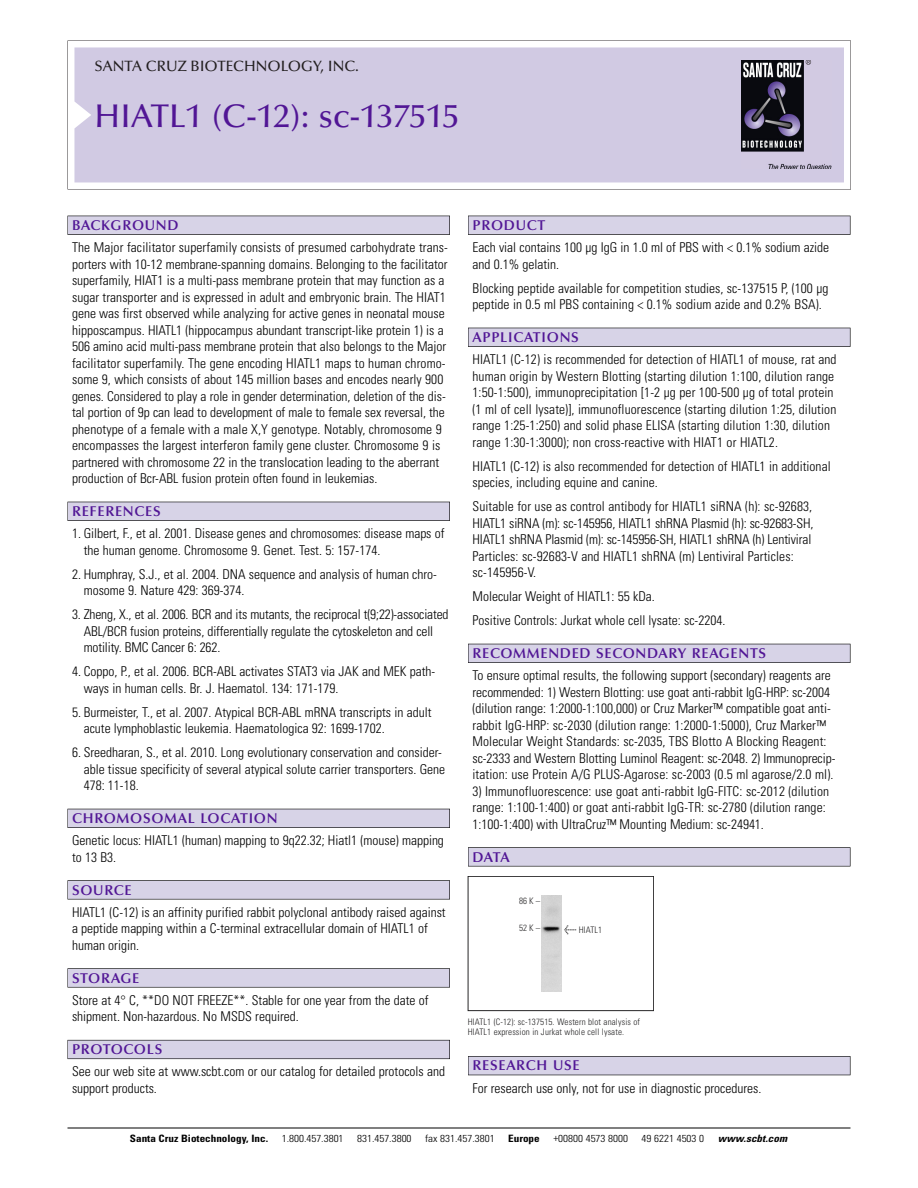
<style>
.page{position:relative;width:918px;height:1188px;background:#fff}
.page>*{position:absolute;margin:0;border:0;box-sizing:border-box;transform-origin:0 0}
.t1{font:500 33px "Optima";color:#511695}
.t2{font:500 15px "Optima";color:#231f20}
.t3{font:600 14.25px "Optima";letter-spacing:.05em;color:#511695}
.t4{font:300 condensed 13.5px/16.5px "Univers";color:#000}
.t5{font:300 condensed 10.2px "Univers";color:#000;scale:1.1 1}
.t6{font:700 condensed 10.2px "Univers";color:#000;scale:1.1 1}
.t7{font:italic 700 condensed 10.2px "Univers";letter-spacing:.005em;color:#000;scale:1.1 1}
.t8{font:9px/10.5px "Univers Condensed Light+HQMTQH";letter-spacing:.015em;color:#272627}
.s1{font-family:"Meta Plus Book Roman+SYVDWT";font-size:10.5px}
</style>
<div class="page">
<svg style="left:68px;top:40px;width:783px;height:149px"></svg>
<div style="left:74px;top:47px;width:770px;height:135px;background:#d1cae3"></div>
<img style="left:741px;top:60px;width:90px;height:108px">
<div style="left:68px;top:216px;width:382px;height:19px;background:#525155"></div>
<div style="left:68px;top:216px;width:381px;height:18px;background:#d7d3e7"></div>
<div style="left:68px;top:502px;width:382px;height:19px;background:#515055"></div>
<div style="left:68px;top:502px;width:381px;height:18px;background:#d7d3e7"></div>
<div style="left:68px;top:809px;width:382px;height:19px;background:#525158"></div>
<div style="left:68px;top:809px;width:381px;height:18px;background:#d7d3e7"></div>
<div style="left:68px;top:880px;width:382px;height:19px;background:#575759"></div>
<div style="left:68px;top:881px;width:381px;height:18px;background:#d7d3e7"></div>
<svg style="left:68px;top:968px;width:382px;height:20px"></svg>
<div style="left:68px;top:969px;width:381px;height:18px;background:#d7d3e7"></div>
<div style="left:68px;top:1040px;width:382px;height:19px;background:#66646e"></div>
<div style="left:68px;top:1040px;width:381px;height:18px;background:#d7d3e7"></div>
<div style="left:468px;top:216px;width:382px;height:19px;background:#525155"></div>
<div style="left:468px;top:216px;width:382px;height:18px;background:#d7d3e7"></div>
<div style="left:468px;top:328px;width:382px;height:19px;background:#515055"></div>
<div style="left:468px;top:328px;width:382px;height:18px;background:#d7d3e7"></div>
<div style="left:468px;top:644px;width:382px;height:19px;background:#525158"></div>
<div style="left:468px;top:644px;width:382px;height:18px;background:#d7d3e7"></div>
<div style="left:468px;top:847px;width:382px;height:19px;background:#575759"></div>
<div style="left:468px;top:848px;width:382px;height:18px;background:#d7d3e7"></div>
<div style="left:468px;top:1056px;width:382px;height:19px;background:#525158"></div>
<div style="left:468px;top:1057px;width:382px;height:18px;background:#d7d3e7"></div>
<hr style="left:68px;top:1128px;width:782px;height:1px;background:#000">
<div style="left:468px;top:876px;width:186px;height:135px;border:1px solid #272627"></div>
<img style="left:541px;top:896px;width:21px;height:96px">
<p class="t2" style="left:94px;top:61px;width:266px">SANTA CRUZ BIOTECHNOLOGY, INC.</p>
<h1 class="t1" style="left:94px;top:103px;width:366px">HIATL1 (C-12): sc-137515</h1>
<p class="t3" style="left:72px;top:219px;width:108px">BACKGROUND</p>
<p class="t4" style="left:72px;top:240px;width:378px">The Major facilitator superfamily consists of presumed carbohydrate trans&shy;porters with 10-12 membrane-spanning domains. Belonging to the facilitator superfamily, HIAT1 is a multi-pass membrane protein that may function as a sugar transporter and is expressed in adult and embryonic brain. The HIAT1 gene was first observed while analyzing for active genes in neonatal mouse hipposcampus. HIATL1 (hippocampus abundant transcript-like protein 1) is a 506 amino acid multi-pass membrane protein that also belongs to the Major facilitator superfamily. The gene encoding HIATL1 maps to human chromo&shy;some 9, which consists of about 145 million bases and encodes nearly 900 genes. Considered to play a role in gender determination, deletion of the dis&shy;tal portion of 9p can lead to development of male to female sex reversal, the phenotype of a female with a male X,Y genotype. Notably, chromosome 9 encompasses the largest interferon family gene cluster. Chromosome 9 is partnered with chromosome 22 in the translocation leading to the aberrant production of Bcr-ABL fusion protein often found in leukemias.</p>
<p class="t3" style="left:72px;top:506px;width:90px">REFERENCES</p>
<p class="t4" style="left:84px;top:526px;width:362px;text-indent:-12px">1. Gilbert, F., et al. 2001. Disease genes and chromosomes: disease maps of the human genome. Chromosome 9. Genet. Test. 5: 157-174.</p>
<p class="t4" style="left:84px;top:567px;width:355px;text-indent:-12px">2. Humphray, S.J., et al. 2004. DNA sequence and analysis of human chro&shy;mosome 9. Nature 429: 369-374.</p>
<p class="t4" style="left:84px;top:607px;width:366px;text-indent:-12px">3. Zheng, X., et al. 2006. BCR and its mutants, the reciprocal t(9;22)-associated<br>ABL/BCR fusion proteins, differentially regulate the cytoskeleton and cell motility. BMC Cancer 6: 262.</p>
<p class="t4" style="left:84px;top:664px;width:353px;text-indent:-12px">4. Coppo, P., et al. 2006. BCR-ABL activates STAT3 via JAK and MEK path&shy;ways in human cells. Br. J. Haematol. 134: 171-179.</p>
<p class="t4" style="left:84px;top:705px;width:349px;text-indent:-12px">5. Burmeister, T., et al. 2007. Atypical BCR-ABL mRNA transcripts in adult acute lymphoblastic leukemia. Haematologica 92: 1699-1702.</p>
<p class="t4" style="left:84px;top:745px;width:363px;text-indent:-12px">6. Sreedharan, S., et al. 2010. Long evolutionary conservation and consider&shy;able tissue specificity of several atypical solute carrier transporters. Gene<br>478: 11-18.</p>
<p class="t3" style="left:72px;top:813px;width:207px">CHROMOSOMAL LOCATION</p>
<p class="t4" style="left:72px;top:833px;width:373px">Genetic locus: HIATL1 (human) mapping to 9q22.32; Hiatl1 (mouse) mapping to 13 B3.</p>
<p class="t3" style="left:72px;top:884px;width:61px">SOURCE</p>
<p class="t4" style="left:72px;top:905px;width:375px">HIATL1 (C-12) is an affinity purified rabbit polyclonal antibody raised against a peptide mapping within a C-terminal extracellular domain of HIATL1 of human origin.</p>
<p class="t3" style="left:72px;top:972px;width:69px">STORAGE</p>
<p class="t4" style="left:72px;top:993px;width:358px">Store at 4° C, **DO NOT FREEZE**. Stable for one year from the date of shipment. Non-hazardous. No MSDS required.</p>
<p class="t3" style="left:72px;top:1044px;width:92px">PROTOCOLS</p>
<p class="t4" style="left:72px;top:1064px;width:375px">See our web site at www.scbt.com or our catalog for detailed protocols and support products.</p>
<p class="t3" style="left:473px;top:219px;width:74px">PRODUCT</p>
<p class="t4" style="left:473px;top:240px;width:358px">Each vial contains 100 µg IgG in 1.0 ml of PBS with &lt; 0.1% sodium azide and 0.1% gelatin.</p>
<p class="t4" style="left:473px;top:281px;width:357px">Blocking peptide available for competition studies, sc-137515 P, (100 µg peptide in 0.5 ml PBS containing &lt; 0.1% sodium azide and 0.2% BSA).</p>
<p class="t3" style="left:473px;top:332px;width:108px">APPLICATIONS</p>
<p class="t4" style="left:473px;top:352px;width:366px">HIATL1 (C-12) is recommended for detection of HIATL1 of mouse, rat and human origin by Western Blotting (starting dilution 1:100, dilution range 1:50-1:500), immunoprecipitation [1-2 µg per 100-500 µg of total protein (1 ml of cell lysate)], immunofluorescence (starting dilution 1:25, dilution range 1:25-1:250) and solid phase ELISA (starting dilution 1:30, dilution range 1:30-1:3000); non cross-reactive with HIAT1 or HIATL2.</p>
<p class="t4" style="left:473px;top:459px;width:360px">HIATL1 (C-12) is also recommended for detection of HIATL1 in additional species, including equine and canine.</p>
<p class="t4" style="left:473px;top:499px;width:343px">Suitable for use as control antibody for HIATL1 siRNA (h): sc-92683, HIATL1 siRNA (m): sc-145956, HIATL1 shRNA Plasmid (h): sc-92683-SH, HIATL1 shRNA Plasmid (m): sc-145956-SH, HIATL1 shRNA (h) Lentiviral Particles: sc-92683-V and HIATL1 shRNA (m) Lentiviral Particles: sc-145956-V.</p>
<p class="t4" style="left:473px;top:586px;width:254px;line-height:24px">Molecular Weight of HIATL1: 55 kDa.<br>Positive Controls: Jurkat whole cell lysate: sc-2204.</p>
<p class="t3" style="left:473px;top:648px;width:295px">RECOMMENDED SECONDARY REAGENTS</p>
<p class="t4" style="left:473px;top:668px;width:364px">To ensure optimal results, the following support (secondary) reagents are recommended: 1) Western Blotting: use goat anti-rabbit IgG-HRP: sc-2004 (dilution range: 1:2000-1:100,000) or Cruz Marker™ compatible goat anti&shy;rabbit IgG-HRP: sc-2030 (dilution range: 1:2000-1:5000), Cruz Marker™ Molecular Weight Standards: sc-2035, TBS Blotto A Blocking Reagent: sc-2333 and Western Blotting Luminol Reagent: sc-2048. 2) Immunoprecip&shy;itation: use Protein A/G PLUS-Agarose: sc-2003 (0.5 ml agarose/2.0 ml).</p>
<p class="t4" style="left:473px;top:784px;width:358px">3) Immunofluorescence: use goat anti-rabbit IgG-FITC: sc-2012 (dilution range: 1:100-1:400) or goat anti-rabbit IgG-TR: sc-2780 (dilution range:<br>1:100-1:400) with UltraCruz™ Mounting Medium: sc-24941.</p>
<p class="t3" style="left:473px;top:851px;width:39px">DATA</p>
<p class="t8" style="left:519px;top:896px;width:22px">86K–</p>
<p class="t8" style="left:519px;top:924px;width:22px">52K–</p>
<p class="t8" style="left:564px;top:925px;width:40px"><span class="s1">&lt;</span> HIATL1</p>
<p class="t8" style="left:468px;top:1017px;width:174px">HIATL1 (C-12): sc-137515. Western blot analysis of<br>HIATL1 expression in Jurkat whole cell lysate.</p>
<p class="t3" style="left:473px;top:1060px;width:109px">RESEARCH USE</p>
<p class="t4" style="left:473px;top:1081px;width:290px">For research use only, not for use in diagnostic procedures.</p>
<p class="t6" style="left:130px;top:1135px;width:127px">Santa Cruz Biotechnology, Inc.</p>
<p class="t5" style="left:282px;top:1135px;width:58px">1.800.457.3801</p>
<p class="t5" style="left:357px;top:1135px;width:51px">831.457.3800</p>
<p class="t5" style="left:425px;top:1135px;width:65px">fax 831.457.3801</p>
<p class="t6" style="left:508px;top:1135px;width:30px">Europe</p>
<p class="t5" style="left:553px;top:1135px;width:69px">+00800 4573 8000</p>
<p class="t5" style="left:642px;top:1135px;width:58px">49 6221 4503 0</p>
<p class="t7" style="left:718px;top:1135px;width:64px">www.scbt.com</p>
</div>
